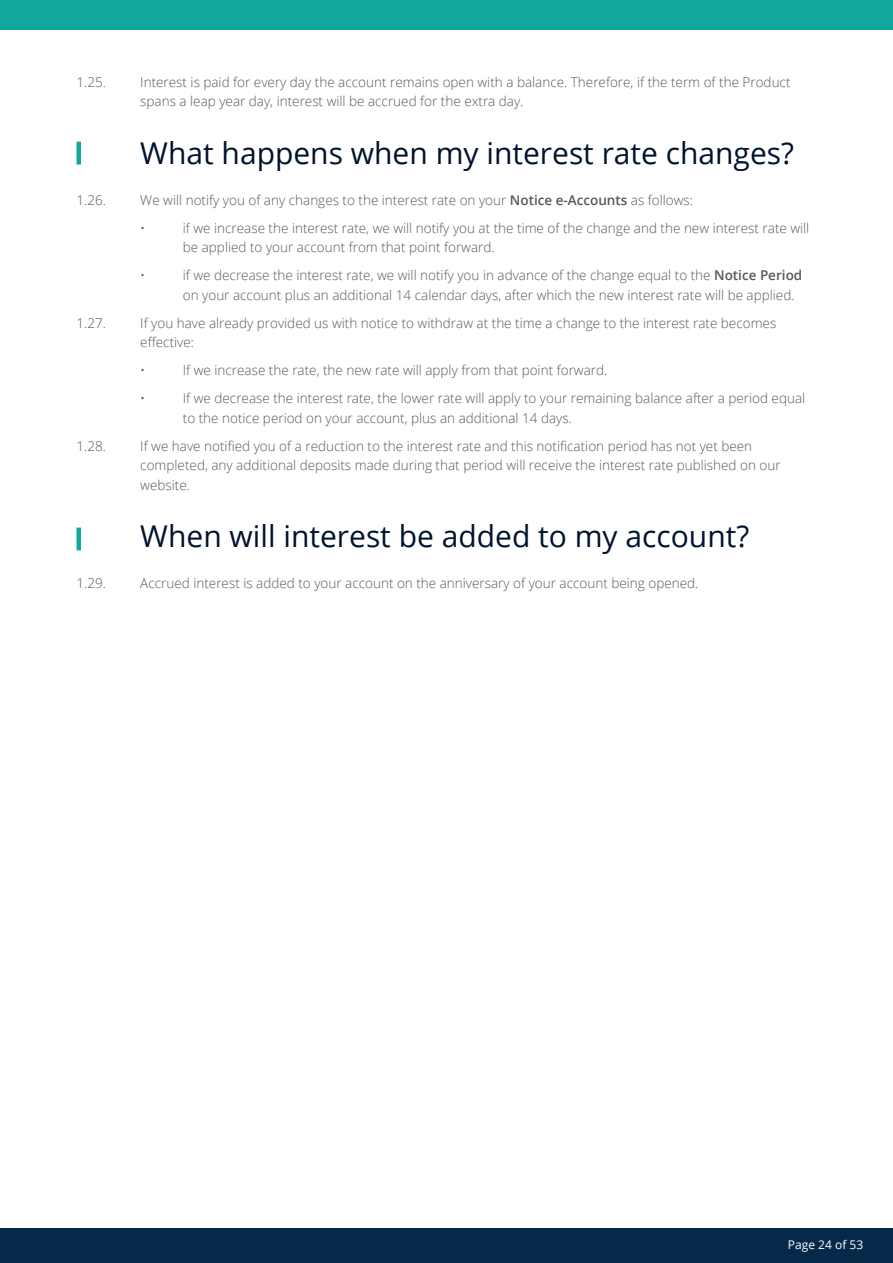
<style>
.page{position:relative;width:893px;height:1263px;background:#fff}
.page>*{position:absolute;margin:0;border:0;box-sizing:border-box;transform-origin:0 0}
.List_level_1{font:30px "Open Sans";color:#00132e}
.List_level_2{font:300 13.5px/19.5px "Open Sans";color:#57585a}
.t1{font:12px "Open Sans";color:#fff}
.s1{font-weight:600}
</style>
<div class="page">
<div style="left:0;top:1229px;width:893px;height:34px;background:#052a49"></div>
<div style="left:0;top:0;width:893px;height:30px;background:#12a79d"></div>
<hr style="left:77px;top:528px;width:4px;height:22px;background:#12a79d">
<hr style="left:77px;top:142px;width:4px;height:22px;background:#12a79d">
<p class="List_level_2" style="left:77px;top:72px;width:31px">1.25.</p>
<p class="List_level_2" style="left:140px;top:72px;width:652px">Interest is paid for every day the account remains open with a balance. Therefore, if the term of the Product spans a leap year day, interest will be accrued for the extra day.</p>
<p class="List_level_1" style="left:140px;top:132px;width:655px">What happens when my interest rate changes?</p>
<p class="List_level_2" style="left:77px;top:190px;width:31px">1.26.</p>
<p class="List_level_2" style="left:140px;top:190px;width:554px">We will notify you of any changes to the interest rate on your <span class="s1">Notice e-Accounts</span> as follows:</p>
<p class="List_level_2" style="left:140px;top:218px;width:7px">•</p>
<p class="List_level_2" style="left:183px;top:218px;width:628px">if we increase the interest rate, we will notify you at the time of the change and the new interest rate will be applied to your account from that point forward.</p>
<p class="List_level_2" style="left:140px;top:265px;width:7px">•</p>
<p class="List_level_2" style="left:183px;top:265px;width:621px">if we decrease the interest rate, we will notify you in advance of the change equal to the <span class="s1">Notice Period </span>on your account plus an additional 14 calendar days, after which the new interest rate will be applied.</p>
<p class="List_level_2" style="left:77px;top:313px;width:31px">1.27.</p>
<p class="List_level_2" style="left:140px;top:313px;width:637px">If you have already provided us with notice to withdraw at the time a change to the interest rate becomes effective:</p>
<p class="List_level_2" style="left:140px;top:360px;width:7px">•</p>
<p class="List_level_2" style="left:183px;top:360px;width:426px">If we increase the rate, the new rate will apply from that point forward.</p>
<p class="List_level_2" style="left:140px;top:388px;width:7px">•</p>
<p class="List_level_2" style="left:183px;top:388px;width:624px">If we decrease the interest rate, the lower rate will apply to your remaining balance after a period equal to the notice period on your account, plus an additional 14 days.</p>
<p class="List_level_2" style="left:77px;top:436px;width:31px">1.28.</p>
<p class="List_level_2" style="left:140px;top:436px;width:642px">If we have notified you of a reduction to the interest rate and this notification period has not yet been completed, any additional deposits made during that period will receive the interest rate published on our website.</p>
<p class="List_level_1" style="left:140px;top:516px;width:610px">When will interest be added to my account?</p>
<p class="List_level_2" style="left:77px;top:573px;width:31px">1.29.</p>
<p class="List_level_2" style="left:140px;top:573px;width:560px">Accrued interest is added to your account on the anniversary of your account being opened.</p>
<p class="t1" style="left:788px;top:1236px;width:77px">Page 24 of 53</p>
</div>
